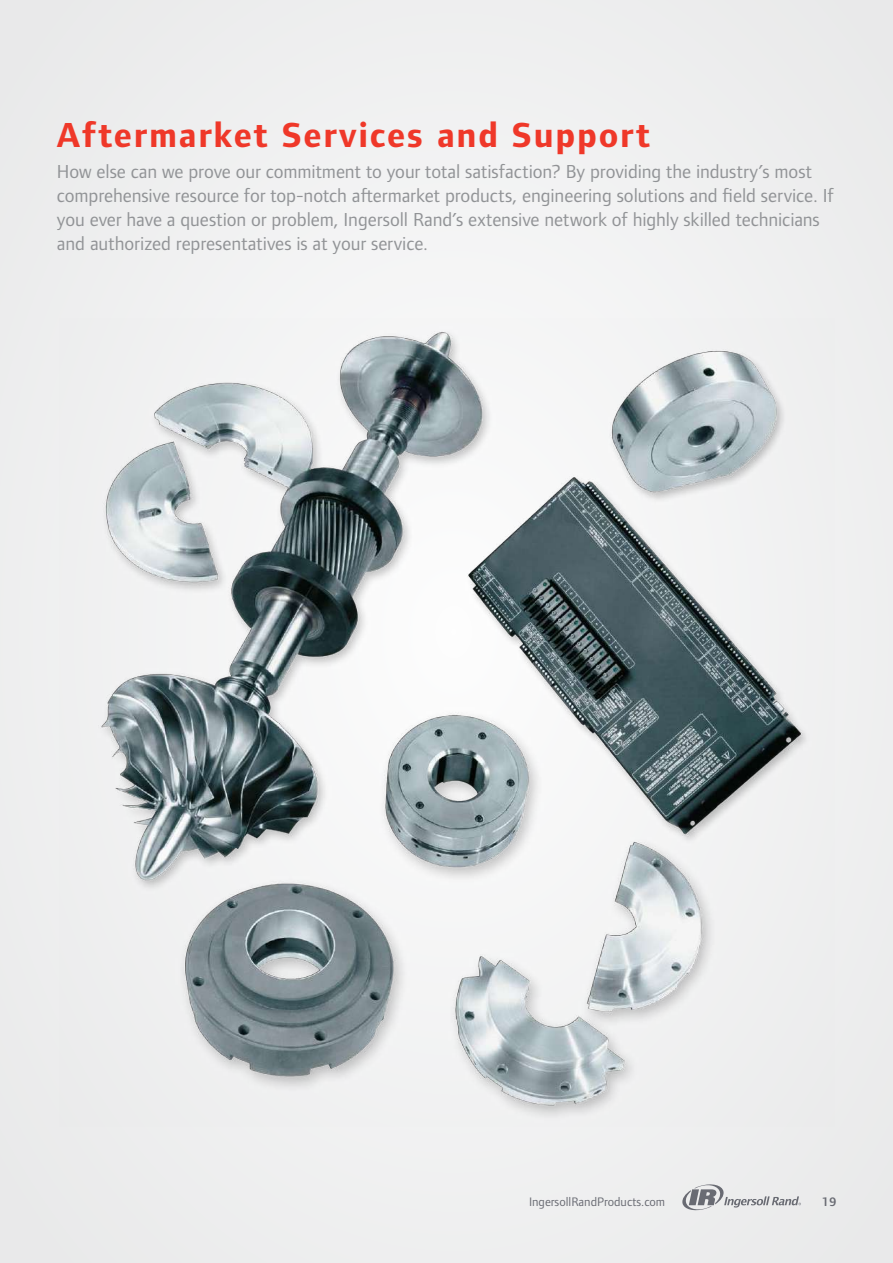
<style>
.page{position:relative;width:893px;height:1263px;background:#eeefef}
.page>*{position:absolute;margin:0;border:0;box-sizing:border-box;transform-origin:0 0}
.t1{font:700 36px "Foundry Form Sans";letter-spacing:.05em;color:#ef3829}
.t2{font:19.5px/24px "Foundry Form Sans";letter-spacing:-.005em;color:#919396}
.t3{font:12.75px "Foundry Form Sans";color:#696b73}
.t4{font:600 12.75px "Foundry Form Sans";color:#696b73}
</style>
<div class="page">
<svg style="left:682px;top:1184px;width:119px;height:27px"></svg>
<img style="left:101px;top:332px;width:704px;height:782px">
<h1 class="t1" style="left:57px;top:114px;width:595px">Aftermarket Services and Support</h1>
<p class="t2" style="left:57px;top:159px;width:778px">How else can we prove our commitment to your total satisfaction? By providing the industry’s most comprehensive resource for top-notch aftermarket products, engineering solutions and field service. If you ever have a question or problem, Ingersoll Rand’s extensive network of highly skilled technicians and authorized representatives is at your service.</p>
<p class="t3" style="left:529px;top:1194px;width:138px">IngersollRandProducts.com</p>
<p class="t4" style="left:822px;top:1194px;width:16px">19</p>
</div>
